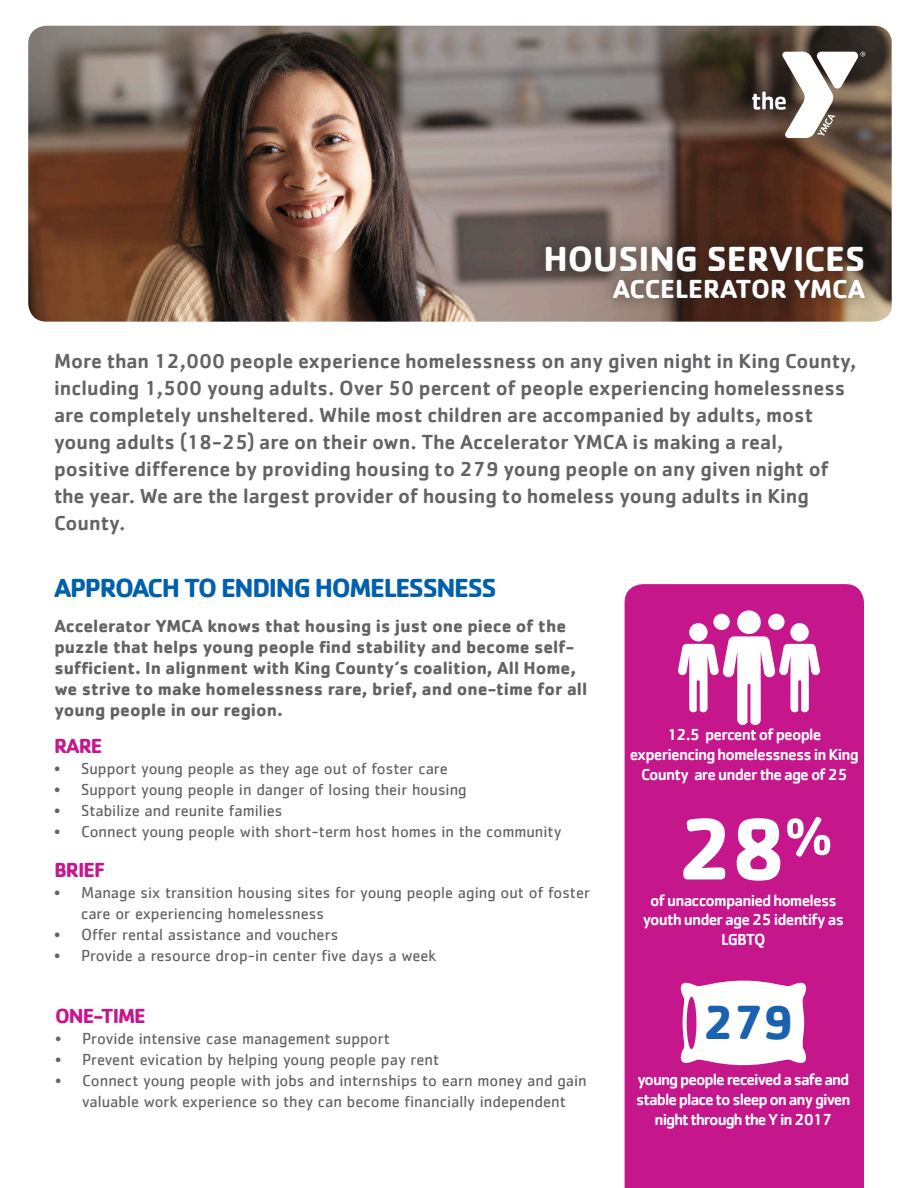
<style>
.page{position:relative;width:918px;height:1188px;background:#fff}
.page>*{position:absolute;margin:0;border:0;box-sizing:border-box;transform-origin:0 0}
.t1{font:700 90px "Cachet";color:#fff}
.t2{font:700 49.5px "Cachet";color:#1a61af}
.t3{font:700 36px "Cachet";color:#fff}
.t4{font:700 27px "Cachet";letter-spacing:-.05em;color:#0160ae}
.t5{font:700 27px "Cachet";color:#fff}
.t6{font:500 21px/27px "Cachet";color:#636366}
.t7{font:700 21px "Cachet";letter-spacing:-.05em;color:#c5168c}
.t8{font:700 18px/21px "Cachet";color:#636366}
.t9{font:16.5px/21px "Cachet";color:#636366}
.t10{font:500 16.5px/19.8px "Cachet";letter-spacing:-.05em;color:#fff;text-align:center}
</style>
<div class="page">
<img style="left:28px;top:26px;width:864px;height:296px">
<div style="left:531px;top:231px;width:348px;height:82px;background:#231f20;opacity:.75"></div>
<svg style="left:752px;top:52px;width:113px;height:86px"></svg>
<div style="left:625px;top:584px;width:239px;height:604px;background:#c5168c"></div>
<svg style="left:680px;top:981px;width:127px;height:84px"></svg>
<svg style="left:787px;top:817px;width:43px;height:40px"></svg>
<svg style="left:678px;top:610px;width:142px;height:115px"></svg>
<p class="t3" style="left:543px;top:235px;width:323px">HOUSING SERVICES</p>
<p class="t5" style="left:613px;top:271px;width:254px">ACCELERATOR YMCA</p>
<p class="t6" style="left:54px;top:347px;width:804px">More than 12,000 people experience homelessness on any given night in King County, including 1,500 young adults. Over 50 percent of people experiencing homelessness are completely unsheltered. While most children are accompanied by adults, most young adults (18-25) are on their own. The Accelerator YMCA is making a real, positive difference by providing housing to 279 young people on any given night of the year. We are the largest provider of housing to homeless young adults in King County.</p>
<p class="t4" style="left:54px;top:571px;width:444px">APPROACH TO ENDING HOMELESSNESS</p>
<p class="t8" style="left:54px;top:615px;width:534px">Accelerator YMCA knows that housing is just one piece of the puzzle that helps young people find stability and become self&shy;sufficient. In alignment with King County’s coalition, All Home, we strive to make homelessness rare, brief, and one-time for all young people in our region.</p>
<p class="t7" style="left:54px;top:732px;width:50px">RARE</p>
<p class="t9" style="left:54px;top:757px;width:395px">• Support young people as they age out of foster care</p>
<p class="t9" style="left:54px;top:778px;width:414px">• Support young people in danger of losing their housing</p>
<p class="t9" style="left:54px;top:799px;width:230px">• Stabilize and reunite families</p>
<p class="t9" style="left:54px;top:820px;width:509px">• Connect young people with short-term host homes in the community</p>
<p class="t7" style="left:54px;top:857px;width:52px">BRIEF</p>
<p class="t9" style="left:81px;top:882px;width:511px;text-indent:-27px">• Manage six transition housing sites for young people aging out of foster care or experiencing homelessness</p>
<p class="t9" style="left:54px;top:924px;width:286px">• Offer rental assistance and vouchers</p>
<p class="t9" style="left:54px;top:945px;width:384px">• Provide a resource drop-in center five days a week</p>
<p class="t7" style="left:55px;top:1002px;width:92px">ONE-TIME</p>
<p class="t9" style="left:55px;top:1028px;width:336px">• Provide intensive case management support</p>
<p class="t9" style="left:55px;top:1049px;width:385px">• Prevent evication by helping young people pay rent</p>
<p class="t9" style="left:55px;top:1070px;width:533px;text-align:center">• Connect young people with jobs and internships to earn money and gain valuable work experience so they can become financially independent</p>
<p class="t10" style="left:630px;top:725px;width:231px">12.5 percent of people experiencing homelessness in King<br>County are under the age of 25</p>
<p class="t1" style="left:678px;top:791px;width:111px">28</p>
<p class="t10" style="left:643px;top:890px;width:203px">of unaccompanied homeless youth under age 25 identify as<br>LGBTQ</p>
<p class="t2" style="left:704px;top:991px;width:92px">279</p>
<p class="t10" style="left:636px;top:1069px;width:216px">young people received a safe and stable place to sleep on any given night through the Y in 2017</p>
</div>
